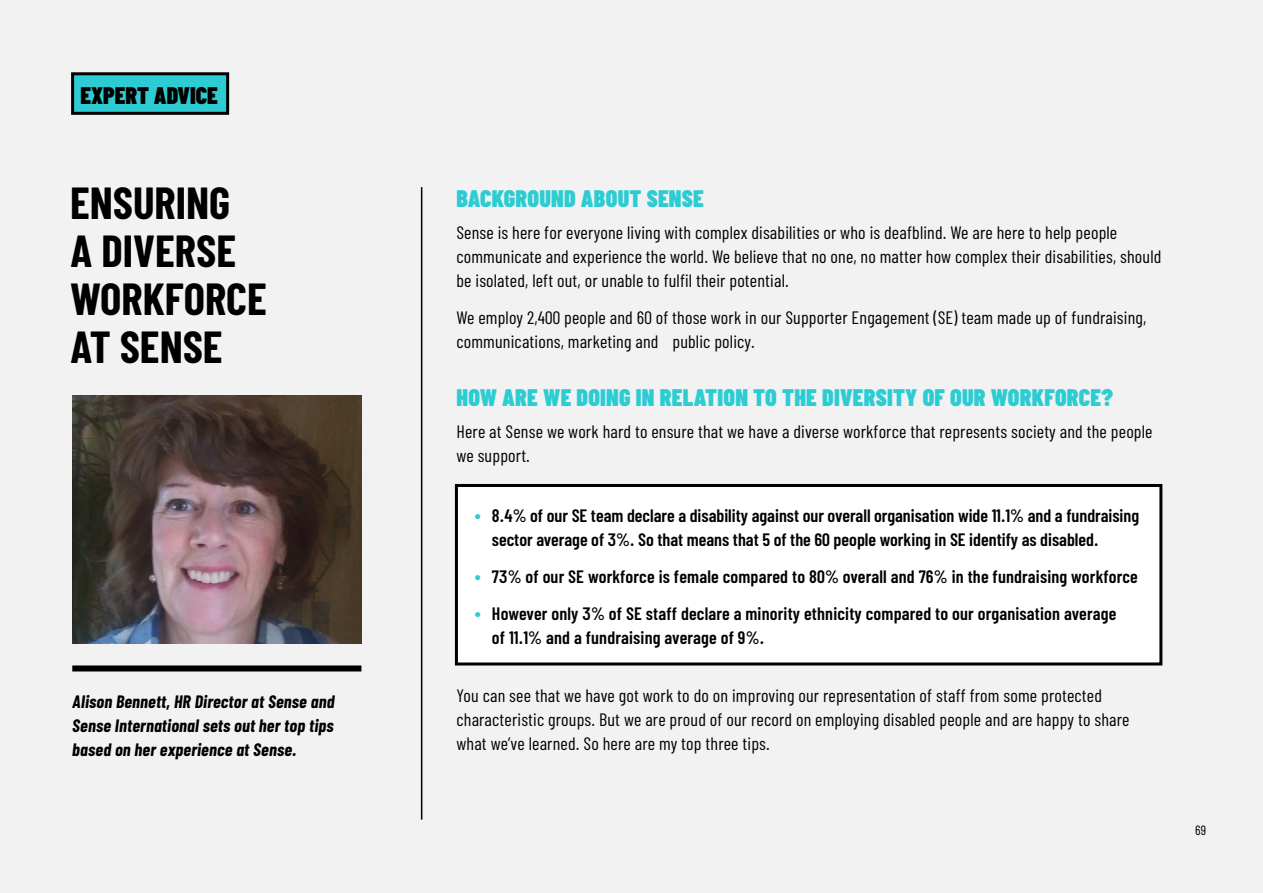
<style>
.page{position:relative;width:1263px;height:893px;background:#f2f2f2}
.page>*{position:absolute;margin:0;border:0;box-sizing:border-box;transform-origin:0 0}
.t1{font:700 45px/48px "Barlow Condensed";color:#000}
.t2{font:900 24px "Barlow Condensed";letter-spacing:.01em;color:#2dccd3}
.t3{font:900 24px "Barlow Condensed";color:#000}
.t4{font:18px/24px "Barlow Condensed";letter-spacing:.01em;color:#000}
.t5{font:600 18px/24px "Barlow Condensed";color:#000}
.t6{font:italic 700 18px/24px "Barlow Condensed";letter-spacing:.01em;color:#000;text-align:justify}
.t7{font:13.5px "Barlow Condensed";color:#000}
.s1{font-weight:700;font-size:19.5px;color:#2dccd3}
</style>
<div class="page">
<div style="left:456px;top:485px;width:705px;height:179px;background:#fff"></div>
<div style="left:455px;top:484px;width:707px;height:181px;border:3px solid #000"></div>
<div style="left:73px;top:74px;width:155px;height:39px;background:#2dccd3"></div>
<div style="left:71px;top:72px;width:158px;height:43px;border:3px solid #000"></div>
<div style="left:72px;top:665px;width:289px;height:6px;background:#000"></div>
<hr style="left:421px;top:187px;width:1px;height:633px;background:#000">
<img style="left:72px;top:395px;width:289px;height:248px">
<h2 class="t3" style="left:80px;top:80px;width:139px">EXPERT ADVICE</h2>
<h1 class="t1" style="left:70px;top:178px;width:198px">ENSURING<br>A DIVERSE<br>WORKFORCE<br>AT SENSE</h1>
<p class="t6" style="left:72px;top:689px;width:264px">Alison Bennett, HR Director at Sense and Sense International sets out her top tips based on her experience at Sense.</p>
<h2 class="t2" style="left:456px;top:183px;width:249px">BACKGROUND ABOUT SENSE</h2>
<p class="t4" style="left:456px;top:220px;width:706px">Sense is here for everyone living with complex disabilities or who is deafblind. We are here to help people communicate and experience the world. We believe that no one, no matter how complex their disabilities, should be isolated, left out, or unable to fulfil their potential.</p>
<p class="t4" style="left:456px;top:305px;width:691px">We employ 2,400 people and 60 of those work in our Supporter Engagement (SE) team made up of fundraising, communications, marketing and public policy.</p>
<h2 class="t2" style="left:456px;top:382px;width:658px">HOW ARE WE DOING IN RELATION TO THE DIVERSITY OF OUR WORKFORCE?</h2>
<p class="t4" style="left:456px;top:420px;width:698px">Here at Sense we work hard to ensure that we have a diverse workforce that represents society and the people we support.</p>
<p class="t5" style="left:492px;top:503px;width:649px;text-indent:-17px"><span class="s1">•</span> 8.4% of our SE team declare a disability against our overall organisation wide 11.1% and a fundraising sector average of 3%. So that means that 5 of the 60 people working in SE identify as disabled.</p>
<p class="t5" style="left:475px;top:564px;width:664px"><span class="s1">•</span> 73% of our SE workforce is female compared to 80% overall and 76% in the fundraising workforce</p>
<p class="t5" style="left:492px;top:601px;width:626px;text-indent:-17px"><span class="s1">•</span> However only 3% of SE staff declare a minority ethnicity compared to our organisation average of 11.1% and a fundraising average of 9%.</p>
<p class="t4" style="left:456px;top:683px;width:674px">You can see that we have got work to do on improving our representation of staff from some protected characteristic groups. But we are proud of our record on employing disabled people and are happy to share what we’ve learned. So here are my top three tips.</p>
<p class="t7" style="left:1195px;top:822px;width:12px">69</p>
</div>
